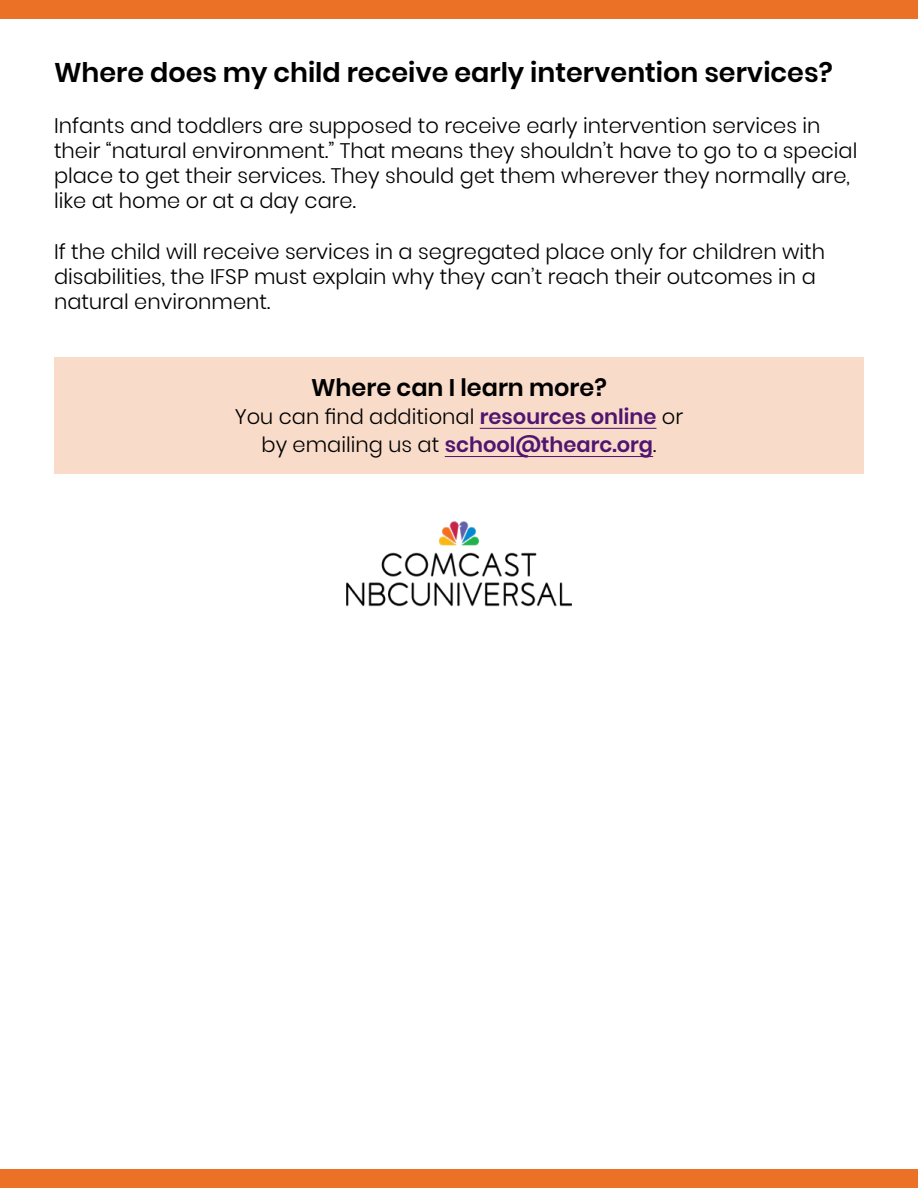
<style>
.page{position:relative;width:918px;height:1188px;background:#fff}
.page>*{position:absolute;margin:0;border:0;box-sizing:border-box;transform-origin:0 0}
.t1{font:600 27px "Poppins";color:#000}
.t2{font:600 24px "Poppins";color:#000}
.t3{font:300 21px/25.2px "Poppins";color:#000}
.s1{font-weight:600;color:#501570}
</style>
<div class="page">
<div style="left:0;top:1169px;width:918px;height:19px;background:#ea7125"></div>
<div style="left:0;top:0;width:918px;height:19px;background:#ea7125"></div>
<div style="left:54px;top:357px;width:810px;height:117px;background:#f9dbc9"></div>
<hr style="left:480px;top:428px;width:177px;height:1px;background:#501570">
<hr style="left:445px;top:456px;width:208px;height:1px;background:#501570">
<img style="left:346px;top:521px;width:226px;height:86px">
<p class="t1" style="left:54px;top:57px;width:780px">Where does my child receive early intervention services?</p>
<p class="t3" style="left:54px;top:113px;width:805px">Infants and toddlers are supposed to receive early intervention services in their “natural environment.” That means they shouldn’t have to go to a special place to get their services. They should get them wherever they normally are, like at home or at a day care.</p>
<p class="t3" style="left:54px;top:239px;width:773px">If the child will receive services in a segregated place only for children with disabilities, the IFSP must explain why they can’t reach their outcomes in a natural environment.</p>
<p class="t2" style="left:311px;top:373px;width:297px">Where can I learn more?</p>
<p class="t3" style="left:235px;top:402px;width:450px;line-height:28.2px;text-align:center">You can find additional <span class="s1">resources online</span> or by emailing us at <span class="s1">school@thearc.org</span>.</p>
</div>
